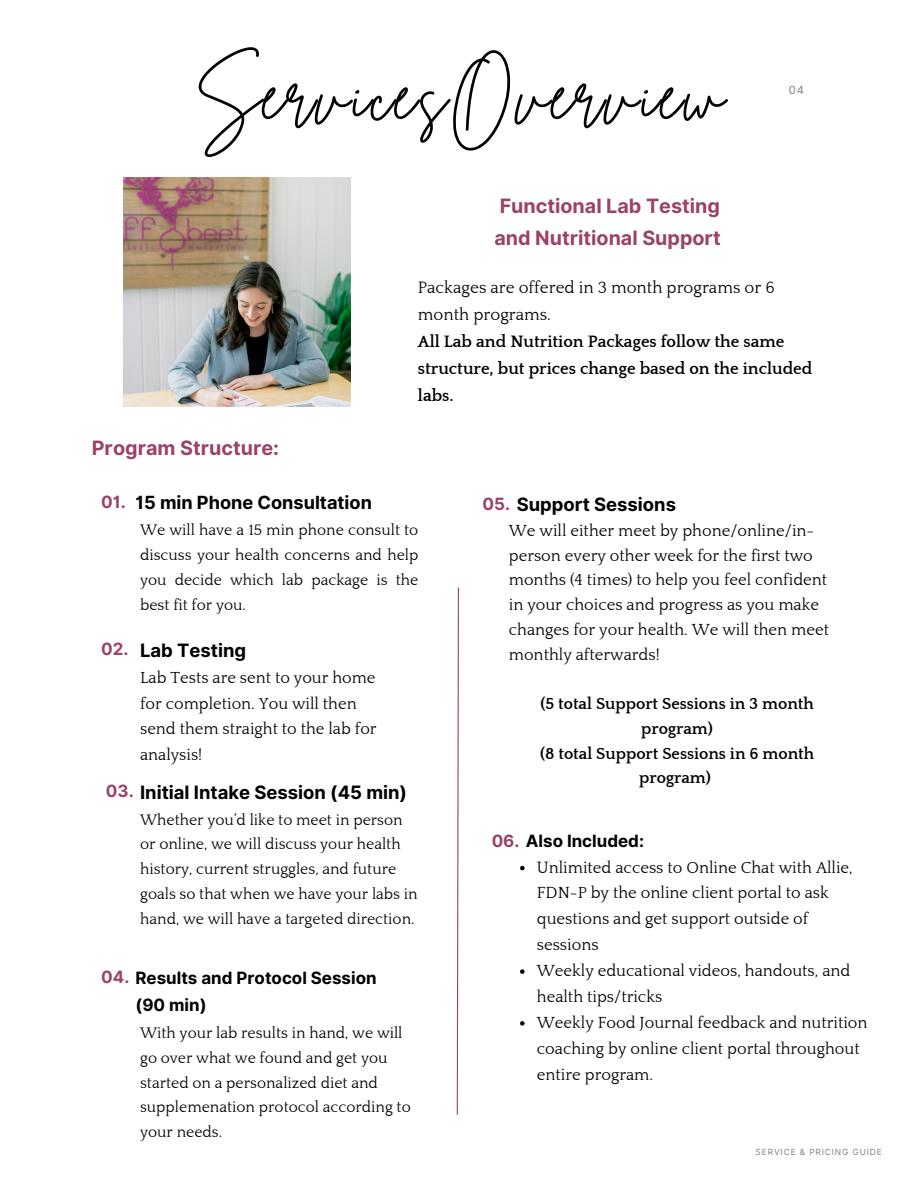
<style>
.page{position:relative;width:918px;height:1188px;background:#fff}
.page>*{position:absolute;margin:0;border:0;box-sizing:border-box;transform-origin:0 0}
.t1{font:70.5px "Brittany Signature";letter-spacing:.035em;color:#000}
.t2{font:700 19.8px/31.5px "Inter";color:#9a426b}
.t3{font:700 18.45px "Inter";color:#000}
.t4{font:700 18.15px "Inter";color:#000}
.t5{font:700 16.95px/27px "Quattrocento";color:#000}
.t6{font:16.95px/27px "Quattrocento";color:#000}
.t7{font:700 16.95px/27px "Inter";color:#000}
.t8{font:700 16.95px "Inter";color:#9a426b}
.t9{font:16.5px/25.8px "Quattrocento";color:#000}
.t10{font:700 16.5px/24.8px "Quattrocento";color:#000;text-align:center}
.t11{font:15.6px/24.8px "Quattrocento";color:#000}
.t12{font:11.25px "Inter";color:#7f7f7f}
.t13{font:8.4px "Inter";letter-spacing:.1em;color:#7f7f7f}
.s1{color:#9a426b}
.s2{font-size:16.95px;color:#9a426b}
</style>
<div class="page">
<img style="left:123px;top:177px;width:227px;height:230px">
<svg style="left:456px;top:587px;width:3px;height:528px"></svg>
<svg style="left:520px;top:866px;width:5px;height:4px"></svg>
<svg style="left:520px;top:969px;width:5px;height:5px"></svg>
<svg style="left:520px;top:1021px;width:5px;height:5px"></svg>
<p class="t1" style="left:195px;top:48px;width:531px">ServicesOverview</p>
<p class="t12" style="left:789px;top:83px;width:17px">04</p>
<p class="t2" style="left:494px;top:190px;width:228px">Functional Lab Testing and Nutritional Support</p>
<p class="t6" style="left:418px;top:274px;width:358px">Packages are offered in 3 month programs or 6 month programs.</p>
<p class="t2" style="left:92px;top:432px;width:189px">Program Structure:</p>
<p class="t5" style="left:418px;top:328px;width:396px">All Lab and Nutrition Packages follow the same structure, but prices change based on the included labs.</p>
<p class="t8" style="left:101px;top:492px;width:26px">01.</p>
<p class="t4" style="left:136px;top:491px;width:238px">15 min Phone Consultation</p>
<p class="t11" style="left:140px;top:519px;width:280px;text-align:justify">We will have a 15 min phone consult to discuss your health concerns and help you decide which lab package is the best fit for you.</p>
<p class="t8" style="left:101px;top:638px;width:29px">02.</p>
<p class="t3" style="left:140px;top:639px;width:108px">Lab Testing</p>
<p class="t9" style="left:140px;top:665px;width:238px">Lab Tests are sent to your home for completion. You will then send them straight to the lab for analysis!</p>
<p class="t8" style="left:106px;top:780px;width:29px">03.</p>
<p class="t3" style="left:140px;top:781px;width:269px">Initial Intake Session (45 min)</p>
<p class="t11" style="left:140px;top:808px;width:279px">Whether you’d like to meet in person or online, we will discuss your health history, current struggles, and future goals so that when we have your labs in hand, we will have a targeted direction.</p>
<p class="t7" style="left:136px;top:964px;width:243px;text-indent:-34px"><span class="s1">04.</span> Results and Protocol Session (90 min)</p>
<p class="t11" style="left:140px;top:1021px;width:272px">With your lab results in hand, we will go over what we found and get you started on a personalized diet and supplemenation protocol according to your needs.</p>
<p class="t3" style="left:482px;top:493px;width:195px"><span class="s2">05.</span> Support Sessions</p>
<p class="t9" style="left:509px;top:519px;width:322px;line-height:24.8px">We will either meet by phone/online/in&shy;person every other week for the first two months (4 times) to help you feel confident in your choices and progress as you make changes for your health. We will then meet monthly afterwards!</p>
<p class="t10" style="left:540px;top:692px;width:275px">(5 total Support Sessions in 3 month program)</p>
<p class="t10" style="left:540px;top:741px;width:276px">(8 total Support Sessions in 6 month program)</p>
<p class="t7" style="left:492px;top:827px;width:154px"><span class="s1">06.</span> Also Included:</p>
<p class="t9" style="left:537px;top:855px;width:317px">Unlimited access to Online Chat with Allie,<br>FDN-P by the online client portal to ask questions and get support outside of sessions</p>
<p class="t9" style="left:537px;top:958px;width:315px">Weekly educational videos, handouts, and health tips/tricks</p>
<p class="t9" style="left:537px;top:1010px;width:332px">Weekly Food Journal feedback and nutrition coaching by online client portal throughout entire program.</p>
<p class="t13" style="left:756px;top:1147px;width:128px">SERVICE &amp; PRICING GUIDE</p>
</div>
